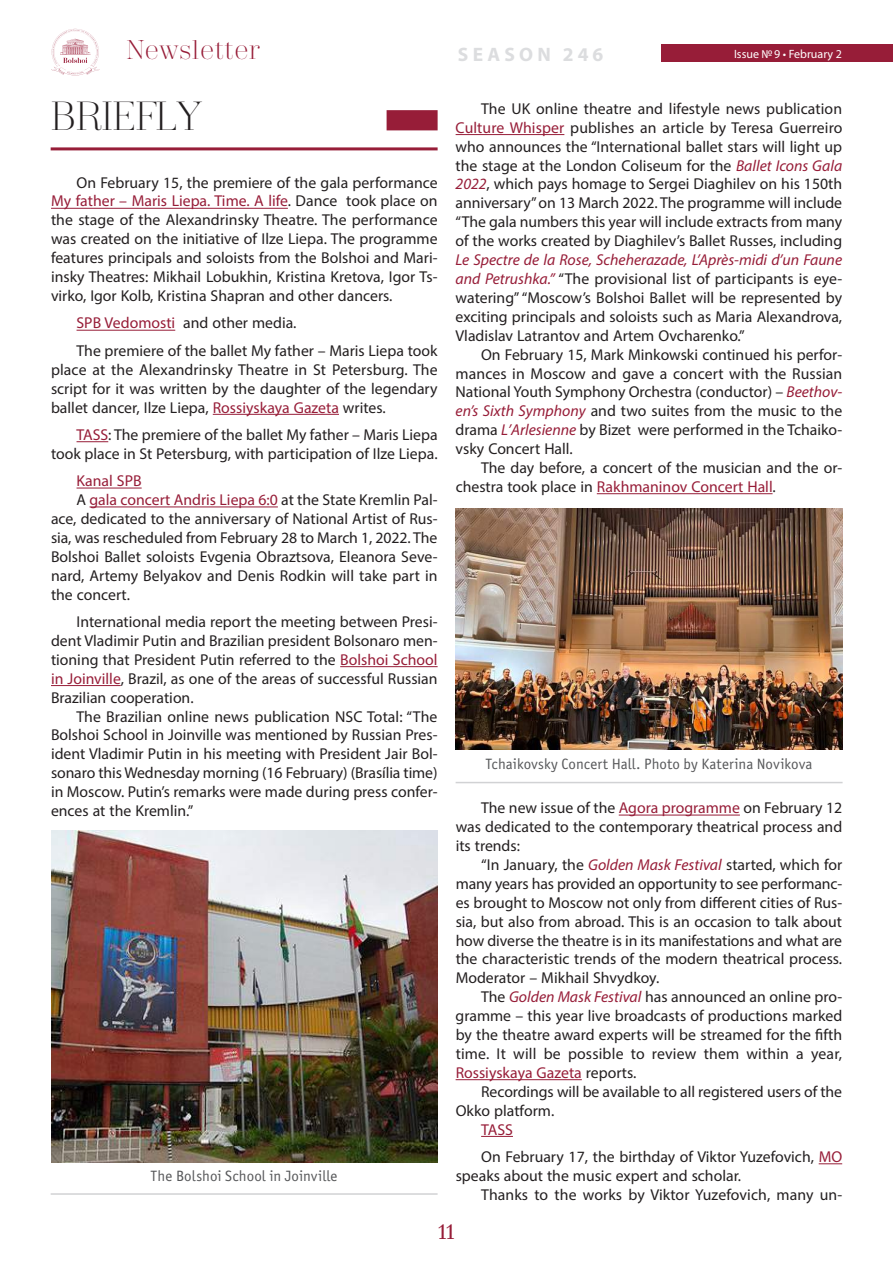
<style>
.page{position:relative;width:893px;height:1263px;background:#fff}
.page>*{position:absolute;margin:0;border:0;box-sizing:border-box;transform-origin:0 0}
.t1{font:300 40.5px "Trivia Serif";letter-spacing:-.03em;color:#231f20}
.t2{font:300 27px "Trivia Serif";color:#971d38}
.t3{font:21px "Trivia Serif 10 Demo";color:#971d38}
.t4{font:700 19.5px "Myriad Pro";letter-spacing:.22em;color:#dcdddf}
.t5{font:15.75px/18.9px "Myriad Pro";color:#231f20;text-align:justify}
.t6{font:15.75px "Myriad Pro";color:#971d38}
.t7{font:15px "Officina Sans Book C";color:#57585a}
.t8{font:12px "Myriad Pro";color:#fff}
.s1{color:#971d38}
.s2{color:#231f20}
.s3{font-style:italic;color:#971d38}
</style>
<div class="page">
<div style="left:661px;top:45px;width:232px;height:17px;background:#971d38"></div>
<svg style="left:51px;top:29px;width:49px;height:46px"></svg>
<hr style="left:51px;top:208px;width:237px;height:1px;background:#971d38">
<hr style="left:77px;top:330px;width:98px;height:1px;background:#971d38">
<hr style="left:213px;top:414px;width:126px;height:1px;background:#971d38">
<hr style="left:77px;top:441px;width:31px;height:1px;background:#971d38">
<hr style="left:77px;top:488px;width:65px;height:1px;background:#971d38">
<hr style="left:90px;top:507px;width:188px;height:1px;background:#971d38">
<hr style="left:340px;top:666px;width:98px;height:1px;background:#971d38">
<hr style="left:51px;top:685px;width:70px;height:1px;background:#971d38">
<hr style="left:456px;top:134px;width:108px;height:1px;background:#971d38">
<hr style="left:597px;top:493px;width:176px;height:1px;background:#971d38">
<hr style="left:619px;top:815px;width:121px;height:1px;background:#971d38">
<hr style="left:456px;top:1079px;width:126px;height:1px;background:#971d38">
<hr style="left:481px;top:1136px;width:32px;height:1px;background:#971d38">
<svg style="left:819px;top:1163px;width:23px;height:1px"></svg>
<div style="left:387px;top:110px;width:51px;height:20px;background:#971d38"></div>
<hr style="left:51px;top:147px;width:387px;height:3px;background:#971d38">
<img style="left:51px;top:830px;width:387px;height:332px">
<hr style="left:51px;top:1193px;width:387px;height:2px;background:#d1d2d4">
<img style="left:455px;top:508px;width:387px;height:241px">
<hr style="left:456px;top:782px;width:387px;height:1px;background:#d1d2d4">
<h2 class="t2" style="left:126px;top:36px;width:135px">Newsletter</h2>
<p class="t8" style="left:734px;top:46px;width:109px">Issue №9 • February 2</p>
<p class="t4" style="left:458px;top:41px;width:147px">SEASON 246</p>
<h1 class="t1" style="left:51px;top:95px;width:153px">BRIEFLY</h1>
<p class="t5" style="left:51px;top:173px;width:388px;text-indent:26px">On February 15, the premiere of the gala performance <span class="s1">My father – Maris Liepa. Time. A life</span>. Dance took place on the stage of the Alexandrinsky Theatre. The performance was created on the initiative of Ilze Liepa. The programme features principals and soloists from the Bolshoi and Mari&shy;insky Theatres: Mikhail Lobukhin, Kristina Kretova, Igor Ts&shy;virko, Igor Kolb, Kristina Shapran and other dancers.</p>
<p class="t5" style="left:77px;top:309px;width:363px;line-height:27.5px"><span class="s1">SPB Vedomosti</span> and other media.<br>The premiere of the ballet My father – Maris Liepa took</p>
<p class="t5" style="left:51px;top:360px;width:388px">place at the Alexandrinsky Theatre in St Petersburg. The script for it was written by the daughter of the legendary ballet dancer, Ilze Liepa, <span class="s1">Rossiyskaya Gazeta</span> writes.</p>
<p class="t5" style="left:51px;top:425px;width:388px;text-align:right"><span class="s1">TASS</span>: The premiere of the ballet My father – Maris Liepa took place in St Petersburg, with participation of Ilze Liepa.</p>
<p class="t6" style="left:77px;top:471px;width:67px">Kanal SPB</p>
<p class="t6" style="left:77px;top:490px;width:363px"><span class="s2">A</span> gala concert Andris Liepa 6:0 <span class="s2">at the State Kremlin Pal-</span></p>
<p class="t5" style="left:51px;top:509px;width:388px">ace, dedicated to the anniversary of National Artist of Rus-</p>
<p class="t5" style="left:51px;top:528px;width:388px">sia, was rescheduled from February 28 to March 1, 2022. The</p>
<p class="t5" style="left:51px;top:547px;width:388px">Bolshoi Ballet soloists Evgenia Obraztsova, Eleanora Seve-</p>
<p class="t5" style="left:51px;top:566px;width:388px">nard, Artemy Belyakov and Denis Rodkin will take part in</p>
<p class="t5" style="left:51px;top:585px;width:81px">the concert.</p>
<p class="t5" style="left:51px;top:612px;width:388px;text-indent:26px">International media report the meeting between Presi&shy;dent Vladimir Putin and Brazilian president Bolsonaro men&shy;tioning that President Putin referred to the <span class="s1">Bolshoi School in Joinville</span>, Brazil, as one of the areas of successful Russian Brazilian cooperation.</p>
<p class="t5" style="left:51px;top:707px;width:388px;text-indent:26px">The Brazilian online news publication NSC Total: “The Bolshoi School in Joinville was mentioned by Russian Pres&shy;ident Vladimir Putin in his meeting with President Jair Bol&shy;sonaro this Wednesday morning (16 February) (Brasília time) in Moscow. Putin’s remarks were made during press confer&shy;ences at the Kremlin.”</p>
<p class="t7" style="left:151px;top:1167px;width:189px">The Bolshoi School in Joinville</p>
<p class="t5" style="left:456px;top:99px;width:388px;text-indent:26px">The UK online theatre and lifestyle news publication <span class="s1">Culture Whisper</span> publishes an article by Teresa Guerreiro who announces the “International ballet stars will light up the stage at the London Coliseum for the <span class="s3">Ballet Icons Gala 2022</span>, which pays homage to Sergei Diaghilev on his 150th anniversary” on 13 March 2022. The programme will include “The gala numbers this year will include extracts from many of the works created by Diaghilev’s Ballet Russes, including</p>
<p class="t5" style="left:456px;top:250px;width:388px"><span class="s3">Le Spectre de la Rose, Scheherazade, L’Après-midi d’un Faune and Petrushka.”</span> “The provisional list of participants is eye&shy;watering” “Moscow’s Bolshoi Ballet will be represented by exciting principals and soloists such as Maria Alexandrova, Vladislav Latrantov and Artem Ovcharenko.”</p>
<p class="t5" style="left:456px;top:345px;width:388px;text-indent:25px">On February 15, Mark Minkowski continued his perfor&shy;mances in Moscow and gave a concert with the Russian National Youth Symphony Orchestra (conductor) – <span class="s3">Beethov&shy;en’s Sixth Symphony</span> and two suites from the music to the drama <span class="s3">L’Arlesienne</span> by Bizet were performed in the Tchaiko&shy;vsky Concert Hall.</p>
<p class="t5" style="left:456px;top:458px;width:388px;text-indent:25px">The day before, a concert of the musician and the or&shy;chestra took place in <span class="s1">Rakhmaninov Concert Hall</span>.</p>
<p class="t7" style="left:486px;top:756px;width:328px">Tchaikovsky Concert Hall. Photo by Katerina Novikova</p>
<p class="t5" style="left:456px;top:798px;width:388px;text-indent:26px">The new issue of the <span class="s1">Agora programme</span> on February 12 was dedicated to the contemporary theatrical process and its trends:</p>
<p class="t5" style="left:456px;top:855px;width:388px;text-indent:26px">“In January, the <span class="s3">Golden Mask Festival</span> started, which for many years has provided an opportunity to see performanc&shy;es brought to Moscow not only from different cities of Rus&shy;sia, but also from abroad. This is an occasion to talk about how diverse the theatre is in its manifestations and what are the characteristic trends of the modern theatrical process.<br>Moderator – Mikhail Shvydkoy.</p>
<p class="t5" style="left:456px;top:987px;width:388px;text-indent:26px">The <span class="s3">Golden Mask Festival</span> has announced an online pro&shy;gramme – this year live broadcasts of productions marked by the theatre award experts will be streamed for the fifth time. It will be possible to review them within a year, <span class="s1">Rossiyskaya Gazeta</span> reports.</p>
<p class="t5" style="left:456px;top:1082px;width:388px;text-indent:26px">Recordings will be available to all registered users of the<br>Okko platform.</p>
<p class="t5" style="left:481px;top:1115px;width:363px;line-height:27.5px"><span class="s1">TASS<br></span>On February 17, the birthday of Viktor Yuzefovich, <span class="s1">MO</span></p>
<p class="t5" style="left:481px;top:1166px;width:363px;text-indent:-26px">speaks about the music expert and scholar.<br>Thanks to the works by Viktor Yuzefovich, many un-</p>
<h3 class="t3" style="left:439px;top:1219px;width:17px">11</h3>
</div>
